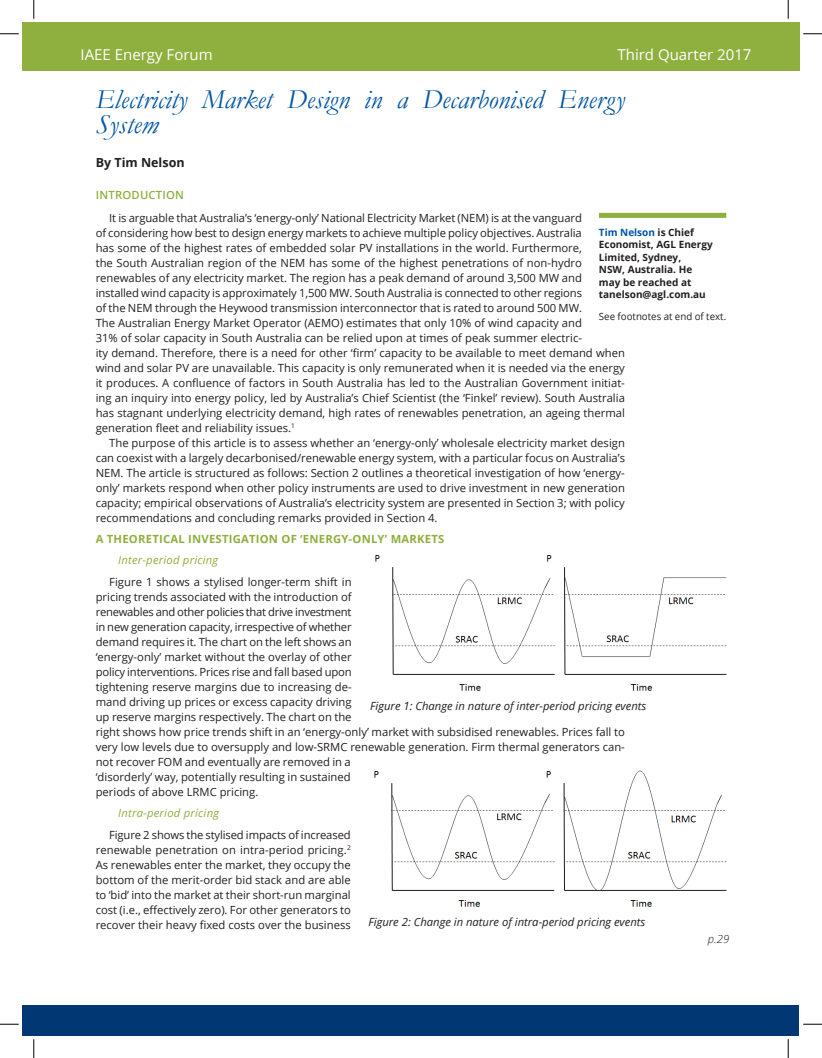
<style>
.page{position:relative;width:822px;height:1058px;background:#fff}
.page>*{position:absolute;margin:0;border:0;box-sizing:border-box;transform-origin:0 0}
.t1{font:italic 27.5px/25px "Garamond";color:#0155a5}
.t2{font:15px "Open Sans";color:#fff}
.t3{font:700 12.5px "Open Sans";color:#231f20}
.t4{font:11.25px/15px "Open Sans";color:#231f20}
.t5{font:italic 11.25px "Open Sans";color:#231f20}
.t6{font:700 11.25px "Open Sans";letter-spacing:.02em;color:#8faf3e}
.t7{font:italic 11.25px "Open Sans";letter-spacing:.02em;color:#8faf3e}
.t8{font:600 11.25px "Open Sans";letter-spacing:.02em;color:#8faf3e}
.t9{font:italic 300 11.25px "Open Sans";color:#231f20}
.t10{font:700 10px/12.5px "Open Sans";color:#231f20}
.t11{font:10px "Open Sans";color:#231f20}
.s1{color:#0155a5}
</style>
<div class="page">
<div style="left:22px;top:1004px;width:777px;height:31px;background:#013874"></div>
<div style="left:22px;top:22px;width:558px;height:49px;background:#8faf3e"></div>
<div style="left:580px;top:22px;width:219px;height:49px;background:#8faf3e"></div>
<img style="left:375px;top:555px;width:351px;height:136px">
<img style="left:374px;top:770px;width:352px;height:137px">
<div style="left:598px;top:213px;width:128px;height:5px;background:#8faf3e"></div>
<svg style="left:0;top:33px;width:19px;height:2px"></svg>
<svg style="left:803px;top:33px;width:18px;height:2px"></svg>
<svg style="left:0;top:1023px;width:19px;height:2px"></svg>
<svg style="left:803px;top:1023px;width:18px;height:2px"></svg>
<svg style="left:33px;top:0;width:2px;height:19px"></svg>
<svg style="left:33px;top:1039px;width:2px;height:19px"></svg>
<svg style="left:787px;top:0;width:1px;height:19px"></svg>
<svg style="left:787px;top:1039px;width:1px;height:19px"></svg>
<h2 class="t2" style="left:80px;top:44px;width:134px">IAEE Energy Forum</h2>
<h2 class="t2" style="left:617px;top:44px;width:135px">Third Quarter 2017</h2>
<h1 class="t1" style="left:96px;top:86px;width:530px">Electricity Market Design in a Decarbonised Energy<br>System</h1>
<p class="t3" style="left:96px;top:154px;width:90px">By Tim Nelson</p>
<p class="t8" style="left:96px;top:188px;width:90px">INTRODUCTION</p>
<p class="t4" style="left:96px;top:210px;width:530px;text-indent:14px">It is arguable that Australia’s ‘energy-only’ National Electricity Market (NEM) is at the vanguard<br>of considering how best to design energy markets to achieve multiple policy objectives. Australia<br>has some of the highest rates of embedded solar PV installations in the world. Furthermore,<br>the South Australian region of the NEM has some of the highest penetrations of non-hydro renewables of any electricity market. The region has a peak demand of around 3,500 MW and installed wind capacity is approximately 1,500 MW. South Australia is connected to other regions<br>of the NEM through the Heywood transmission interconnector that is rated to around 500 MW.<br>The Australian Energy Market Operator (AEMO) estimates that only 10% of wind capacity and<br>31% of solar capacity in South Australia can be relied upon at times of peak summer electric-<br>ity demand. Therefore, there is a need for other ‘firm’ capacity to be available to meet demand when wind and solar PV are unavailable. This capacity is only remunerated when it is needed via the energy it produces. A confluence of factors in South Australia has led to the Australian Government initiat&shy;ing an inquiry into energy policy, led by Australia’s Chief Scientist (the ‘Finkel’ review). South Australia has stagnant underlying electricity demand, high rates of renewables penetration, an ageing thermal generation fleet and reliability issues.<sup>1</sup></p>
<p class="t4" style="left:96px;top:435px;width:530px;text-align:justify;text-indent:14px">The purpose of this article is to assess whether an ‘energy-only’ wholesale electricity market design can coexist with a largely decarbonised/renewable energy system, with a particular focus on Australia’s NEM. The article is structured as follows: Section 2 outlines a theoretical investigation of how ‘energy&shy;only’ markets respond when other policy instruments are used to drive investment in new generation capacity; empirical observations of Australia’s electricity system are presented in Section 3; with policy recommendations and concluding remarks provided in Section 4.</p>
<p class="t6" style="left:96px;top:530px;width:350px">A theoretical investigation of ‘en ergy-on ly’ markets</p>
<p class="t7" style="left:118px;top:551px;width:101px">Inter-period pricing</p>
<p class="t4" style="left:96px;top:574px;width:530px;text-indent:14px">Figure 1 shows a stylised longer-term shift in<br>pricing trends associated with the introduction of<br>renewables and other policies that drive investment<br>in new generation capacity, irrespective of whether<br>demand requires it. The chart on the left shows an<br>‘energy-only’ market without the overlay of other<br>policy interventions. Prices rise and fall based upon<br>tightening reserve margins due to increasing de-<br>mand driving up prices or excess capacity driving<br>up reserve margins respectively. The chart on the<br>right shows how price trends shift in an ‘energy-only’ market with subsidised renewables. Prices fall to very low levels due to oversupply and low-SRMC renewable generation. Firm thermal generators can&shy;not recover FOM and eventually are removed in a<br>‘disorderly’ way, potentially resulting in sustained<br>periods of above LRMC pricing.</p>
<p class="t7" style="left:118px;top:804px;width:102px">Intra-period pricing</p>
<p class="t4" style="left:96px;top:827px;width:256px;text-align:justify;text-indent:14px">Figure 2 shows the stylised impacts of increased renewable penetration on intra-period pricing.<sup>2<br></sup>As renewables enter the market, they occupy the bottom of the merit-order bid stack and are able to ‘bid’ into the market at their short-run marginal cost (i.e., effectively zero). For other generators to recover their heavy fixed costs over the business</p>
<p class="t10" style="left:598px;top:226px;width:115px"><span class="s1">Tim Nelson</span> is Chief<br>Economist, AGL Energy<br>Limited, Sydney,<br>NSW, Australia. He may be reached at tanelson@agl.com.au</p>
<p class="t11" style="left:598px;top:309px;width:129px">See footnotes at end of text.</p>
<p class="t5" style="left:370px;top:697px;width:277px">Figure 1: Change in nature of inter-period pricing events</p>
<p class="t5" style="left:368px;top:914px;width:278px">Figure 2: Change in nature of intra-period pricing events</p>
<p class="t9" style="left:707px;top:931px;width:23px">p.29</p>
</div>
